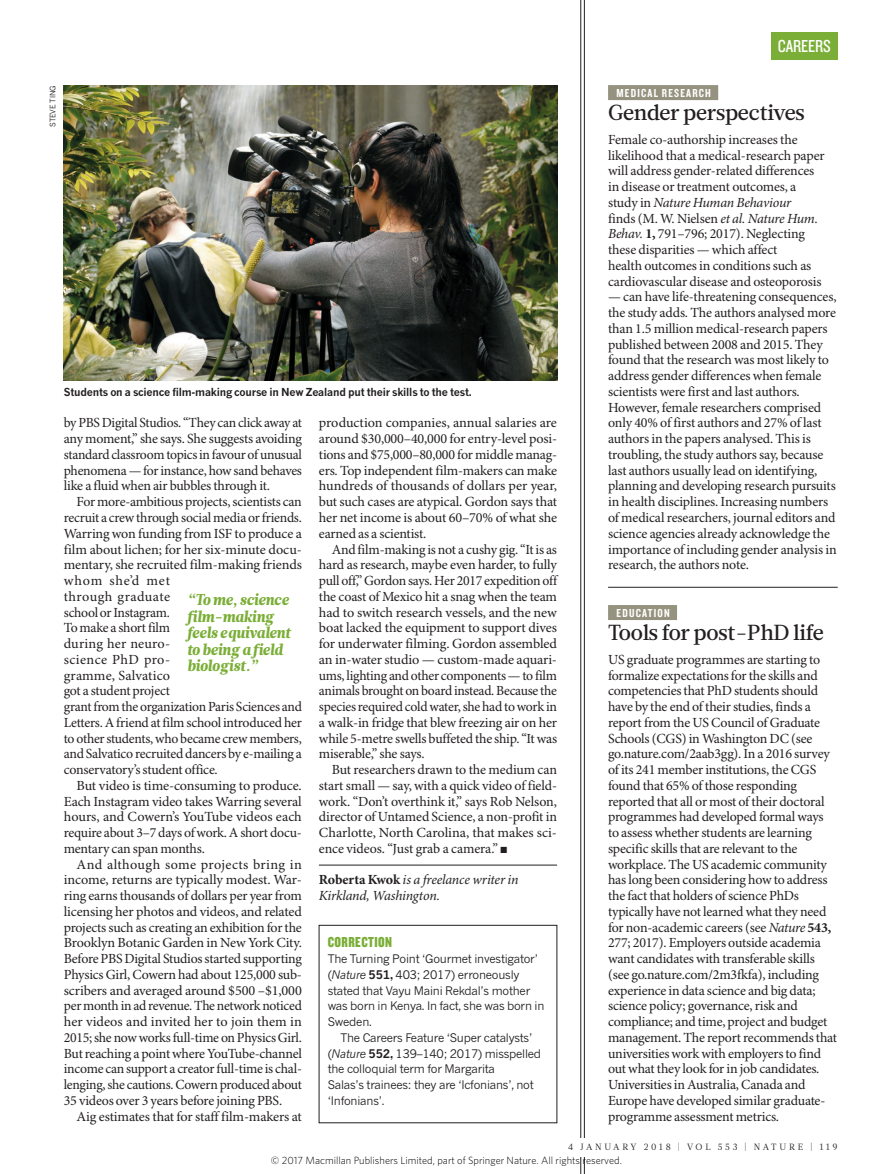
<style>
.page{position:relative;width:893px;height:1174px;background:#fff}
.page>*{position:absolute;margin:0;border:0;box-sizing:border-box;transform-origin:0 0}
.BRIEF_HEAD{font:500 21.75px "Glosa Math";letter-spacing:-.01em;color:#231f20}
.t1{font:18px "Knockout 29 Junior Ltweight";letter-spacing:-.005em;color:#fff}
.PULL_QUOTE{font:italic 900 15.75px/16.5px "Glosa Math";letter-spacing:-.02em;color:#7aae36;scale:.95 1}
.CORRECTION_BOX_HEAD{font:15px "Knockout 69 Full Liteweight";letter-spacing:.03em;color:#7aae36}
.BODY_INDENT{font:13.95px/15.8px "Minion Pro";letter-spacing:-.015em;color:#231f20;text-align:justify}
.BRIEF_BODY_LAST{font:13.95px/15.8px "Minion Pro";letter-spacing:-.015em;color:#231f20}
.BRIEF_BODY{font:13.95px/15.8px "Minion Pro";letter-spacing:-.01em;color:#231f20}
.AUTHOR_DETAILS{font:italic 13.95px/15.8px "Minion Pro";letter-spacing:-.015em;color:#231f20}
.SUBJECT_STRAP{font:12px "Knockout 49 Liteweight";letter-spacing:.1em;color:#fff}
.BOX_COPY_INDENT{font:11.7px/15.8px "News Gothic MTOT";letter-spacing:-.02em;color:#231f20}
.BOX_COPY_1ST_PARA{font:11.7px/15.8px "News Gothic MTOT";letter-spacing:-.02em;color:#231f20}
.PIC_CAPTION{font:700 10.8px "News Gothic MTOT";letter-spacing:-.02em;color:#231f20}
.t2{font:300 10.5px "Whitney";color:#000}
.t3{font:9px "Glosa Math";letter-spacing:.3em;color:#231f20}
.PIC_CREDIT{font:7.5px "News Gothic MTOT";color:#231f20}
.s1{font-weight:700;font-style:normal}
.s2{font-style:italic}
.s3{font-weight:700}
</style>
<div class="page">
<hr style="left:584px;top:0;width:1px;height:1174px;background:#231f20">
<hr style="left:580px;top:0;width:1px;height:1174px;background:#231f20">
<div style="left:608px;top:605px;width:69px;height:15px;background:#95937f"></div>
<div style="left:608px;top:85px;width:110px;height:15px;background:#95937f"></div>
<hr style="left:608px;top:587px;width:230px;height:1px;background:#231f20">
<hr style="left:319px;top:864px;width:238px;height:1px;background:#231f20">
<img style="left:64px;top:85px;width:493px;height:295px">
<div style="left:476px;top:1137px;width:362px;height:19px;background:#fff"></div>
<div style="left:771px;top:32px;width:67px;height:27px;background:#7aae36"></div>
<p class="t1" style="left:778px;top:34px;width:55px">CAREERS</p>
<p class="PIC_CREDIT" style="left:48px;top:127px;width:43px;rotate:-90deg">STEVE TING</p>
<p class="PIC_CAPTION" style="left:64px;top:385px;width:409px">Students on a science film-making course in New Zealand put their skills to the test.</p>
<p class="BODY_INDENT" style="left:64px;top:416px;width:240px">by PBS Digital Studios. “They can click away at any moment,” she says. She suggests avoiding standard classroom topics in favour of unusual phenomena — for instance, how sand behaves like a fluid when air bubbles through it.</p>
<p class="BODY_INDENT" style="left:64px;top:494px;width:240px;text-align:left;text-indent:13px">For more-ambitious projects, scientists can recruit a crew through social media or friends.<br>Warring won funding from ISF to produce a film about lichen; for her six-minute docu&shy;mentary, she recruited film-making friends whom she’d met<br>through graduate<br>school or Instagram.<br>To make a short film<br>during her neuro-<br>science PhD pro-<br>gramme, Salvatico<br>got a student project<br>grant from the organization Paris Sciences and<br>Letters. A friend at film school introduced her to other students, who became crew members, and Salvatico recruited dancers by e-mailing a conservatory’s student office.</p>
<p class="BODY_INDENT" style="left:64px;top:778px;width:240px;text-indent:13px">But video is time-consuming to produce.<br>Each Instagram video takes Warring several hours, and Cowern’s YouTube videos each require about 3–7 days of work. A short docu&shy;mentary can span months.</p>
<p class="BODY_INDENT" style="left:64px;top:857px;width:240px;text-indent:13px">And although some projects bring in income, returns are typically modest. War&shy;ring earns thousands of dollars per year from licensing her photos and videos, and related projects such as creating an exhibition for the Brooklyn Botanic Garden in New York City.<br>Before PBS Digital Studios started supporting Physics Girl, Cowern had about 125,000 sub&shy;scribers and averaged around $500 –$1,000 per month in ad revenue. The network noticed her videos and invited her to join them in 2015; she now works full-time on Physics Girl.<br>But reaching a point where YouTube-channel income can support a creator full-time is chal&shy;lenging, she cautions. Cowern produced about 35 videos over 3 years before joining PBS.</p>
<p class="BODY_INDENT" style="left:77px;top:1109px;width:227px">Aig estimates that for staff film-makers at</p>
<p class="PULL_QUOTE" style="left:187px;top:592px;width:111px">“To me, science film-making feels equivalent to being a field biologist.”</p>
<p class="BODY_INDENT" style="left:319px;top:416px;width:240px">production companies, annual salaries are around $30,000–40,000 for entry-level posi&shy;tions and $75,000–80,000 for middle manag&shy;ers. Top independent film-makers can make hundreds of thousands of dollars per year, but such cases are atypical. Gordon says that her net income is about 60–70% of what she earned as a scientist.</p>
<p class="BODY_INDENT" style="left:319px;top:542px;width:240px;text-indent:13px">And film-making is not a cushy gig. “It is as hard as research, maybe even harder, to fully pull off,” Gordon says. Her 2017 expedition off the coast of Mexico hit a snag when the team had to switch research vessels, and the new boat lacked the equipment to support dives for underwater filming. Gordon assembled an in-water studio — custom-made aquari&shy;ums, lighting and other components — to film animals brought on board instead. Because the species required cold water, she had to work in a walk-in fridge that blew freezing air on her while 5-metre swells buffeted the ship. “It was miserable,” she says.</p>
<p class="BODY_INDENT" style="left:319px;top:762px;width:240px;text-indent:13px">But researchers drawn to the medium can start small — say, with a quick video of field&shy;work. “Don’t overthink it,” says Rob Nelson, director of Untamed Science, a non-profit in Charlotte, North Carolina, that makes sci&shy;ence videos. “Just grab a camera.” ■</p>
<p class="AUTHOR_DETAILS" style="left:319px;top:872px;width:201px"><span class="s1">Roberta Kwok</span> is a freelance writer in<br>Kirkland, Washington.</p>
<p class="CORRECTION_BOX_HEAD" style="left:328px;top:933px;width:66px">CORRECTION</p>
<p class="BOX_COPY_1ST_PARA" style="left:328px;top:951px;width:218px">The Turning Point ‘Gourmet investigator’ (<span class="s2">Nature</span> <span class="s3">551,</span> 403; 2017) erroneously stated that Vayu Maini Rekdal’s mother was born in Kenya. In fact, she was born in Sweden.</p>
<p class="BOX_COPY_INDENT" style="left:328px;top:1029px;width:215px;text-indent:13px">The Careers Feature ‘Super catalysts’ (<span class="s2">Nature</span> <span class="s3">552,</span> 139–140; 2017) misspelled the colloquial term for Margarita<br>Salas’s trainees: they are ‘Icfonians’, not ‘Infonians’.</p>
<p class="SUBJECT_STRAP" style="left:617px;top:85px;width:96px">MEDICAL RESEARCH</p>
<p class="BRIEF_HEAD" style="left:608px;top:98px;width:198px">Gender perspectives</p>
<p class="BRIEF_BODY" style="left:608px;top:132px;width:218px">Female co-authorship increases the likelihood that a medical-research paper will address gender-related differences in disease or treatment outcomes, a study in <span class="s2">Nature Human Behaviour<br></span>finds (M. W. Nielsen <span class="s2">et al. Nature Hum.<br>Behav.</span> <span class="s3">1,</span> 791–796; 2017). Neglecting these disparities — which affect<br>health outcomes in conditions such as cardiovascular disease and osteoporosis</p>
<p class="BRIEF_BODY" style="left:608px;top:290px;width:230px">— can have life-threatening consequences, the study adds. The authors analysed more than 1.5 million medical-research papers published between 2008 and 2015. They found that the research was most likely to address gender differences when female scientists were first and last authors.<br>However, female researchers comprised only 40% of first authors and 27% of last authors in the papers analysed. This is troubling, the study authors say, because last authors usually lead on identifying, planning and developing research pursuits in health disciplines. Increasing numbers of medical researchers, journal editors and science agencies already acknowledge the importance of including gender analysis in research, the authors note.</p>
<p class="SUBJECT_STRAP" style="left:617px;top:605px;width:55px">EDUCATION</p>
<p class="BRIEF_HEAD" style="left:608px;top:618px;width:217px">Tools for post-PhD life</p>
<p class="BRIEF_BODY_LAST" style="left:608px;top:652px;width:231px">US graduate programmes are starting to formalize expectations for the skills and competencies that PhD students should have by the end of their studies, finds a report from the US Council of Graduate Schools (CGS) in Washington DC (see go.nature.com/2aab3gg). In a 2016 survey of its 241 member institutions, the CGS found that 65% of those responding reported that all or most of their doctoral programmes had developed formal ways to assess whether students are learning specific skills that are relevant to the workplace. The US academic community has long been considering how to address the fact that holders of science PhDs typically have not learned what they need for non-academic careers (see <span class="s2">Nature</span> <span class="s3">543, </span>277; 2017). Employers outside academia want candidates with transferable skills (see go.nature.com/2m3fkfa), including experience in data science and big data; science policy; governance, risk and compliance; and time, project and budget management. The report recommends that universities work with employers to find out what they look for in job candidates.<br>Universities in Australia, Canada and Europe have developed similar graduate&shy;programme assessment metrics.</p>
<p class="t3" style="left:568px;top:1141px;width:271px">4 JANUARY 2018 | VOL 553 | NATURE | 119</p>
<p class="t2" style="left:271px;top:1153px;width:352px">© 2017 Macmillan Publishers Limited, part of Springer Nature. All rights reserved.</p>
</div>
